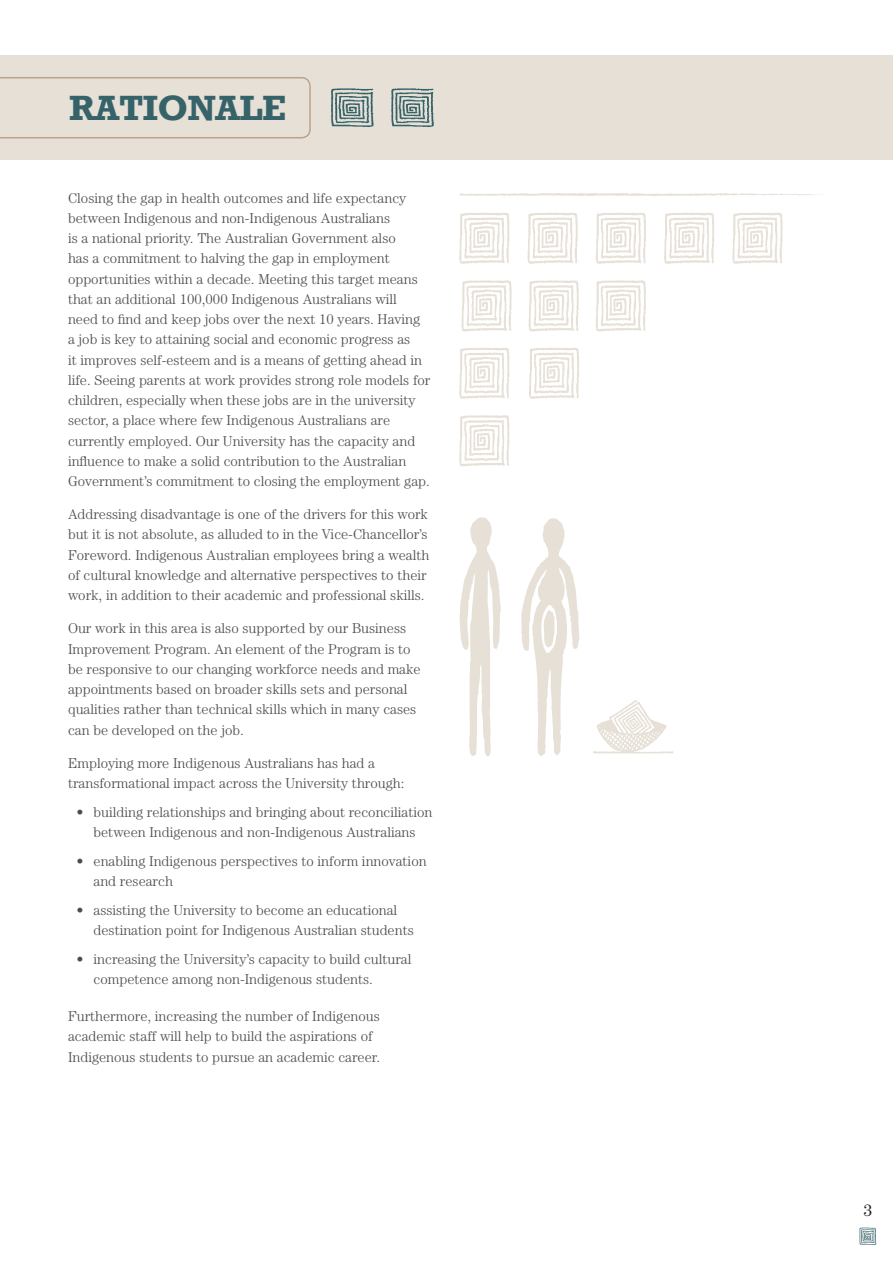
<style>
.page{position:relative;width:893px;height:1263px;background:#fff}
.page>*{position:absolute;margin:0;border:0;box-sizing:border-box;transform-origin:0 0}
.t1{font:700 36px "Rockwell";letter-spacing:-.02em;color:#36636a}
.t2{font:16.5px "Century Std";color:#231f20}
.t3{font:300 14.25px/20.2px "Century Std";color:#4b4c4d}
</style>
<div class="page">
<svg style="left:859px;top:1227px;width:17px;height:18px"></svg>
<div style="left:0;top:55px;width:893px;height:105px;background:#e6e0d6"></div>
<svg style="left:527px;top:212px;width:51px;height:52px"></svg>
<svg style="left:459px;top:212px;width:50px;height:52px"></svg>
<svg style="left:528px;top:280px;width:51px;height:51px"></svg>
<svg style="left:461px;top:280px;width:51px;height:51px"></svg>
<svg style="left:529px;top:347px;width:50px;height:52px"></svg>
<svg style="left:459px;top:347px;width:50px;height:52px"></svg>
<svg style="left:459px;top:415px;width:50px;height:51px"></svg>
<svg style="left:596px;top:212px;width:50px;height:52px"></svg>
<svg style="left:732px;top:212px;width:50px;height:52px"></svg>
<svg style="left:664px;top:212px;width:50px;height:52px"></svg>
<svg style="left:596px;top:280px;width:50px;height:51px"></svg>
<svg style="left:593px;top:700px;width:80px;height:54px"></svg>
<svg style="left:0;top:77px;width:311px;height:61px"></svg>
<svg style="left:331px;top:88px;width:43px;height:39px"></svg>
<svg style="left:391px;top:88px;width:43px;height:39px"></svg>
<svg style="left:459px;top:193px;width:359px;height:3px"></svg>
<svg style="left:460px;top:517px;width:41px;height:239px"></svg>
<svg style="left:521px;top:518px;width:58px;height:238px"></svg>
<h1 class="t1" style="left:69px;top:86px;width:219px">RATIONALE</h1>
<p class="t3" style="left:68px;top:187px;width:364px">Closing the gap in health outcomes and life expectancy between Indigenous and non-Indigenous Australians<br>is a national priority. The Australian Government also<br>has a commitment to halving the gap in employment opportunities within a decade. Meeting this target means that an additional 100,000 Indigenous Australians will need to find and keep jobs over the next 10 years. Having a job is key to attaining social and economic progress as<br>it improves self-esteem and is a means of getting ahead in life. Seeing parents at work provides strong role models for children, especially when these jobs are in the university sector, a place where few Indigenous Australians are currently employed. Our University has the capacity and influence to make a solid contribution to the Australian Government’s commitment to closing the employment gap.</p>
<p class="t3" style="left:68px;top:504px;width:363px">Addressing disadvantage is one of the drivers for this work but it is not absolute, as alluded to in the Vice-Chancellor’s Foreword. Indigenous Australian employees bring a wealth of cultural knowledge and alternative perspectives to their work, in addition to their academic and professional skills.</p>
<p class="t3" style="left:68px;top:618px;width:354px">Our work in this area is also supported by our Business Improvement Program. An element of the Program is to be responsive to our changing workforce needs and make appointments based on broader skills sets and personal qualities rather than technical skills which in many cases can be developed on the job.</p>
<p class="t3" style="left:68px;top:752px;width:338px">Employing more Indigenous Australians has had a transformational impact across the University through:</p>
<p class="t3" style="left:77px;top:801px;width:357px;text-align:center">• building relationships and bringing about reconciliation between Indigenous and non-Indigenous Australians</p>
<p class="t3" style="left:94px;top:850px;width:335px;text-indent:-17px">• enabling Indigenous perspectives to inform innovation and research</p>
<p class="t3" style="left:94px;top:899px;width:322px;text-indent:-17px">• assisting the University to become an educational destination point for Indigenous Australian students</p>
<p class="t3" style="left:94px;top:948px;width:319px;text-indent:-17px">• increasing the University’s capacity to build cultural competence among non-Indigenous students.</p>
<p class="t3" style="left:68px;top:1006px;width:314px">Furthermore, increasing the number of Indigenous academic staff will help to build the aspirations of<br>Indigenous students to pursue an academic career.</p>
<p class="t2" style="left:864px;top:1200px;width:10px">3</p>
</div>
